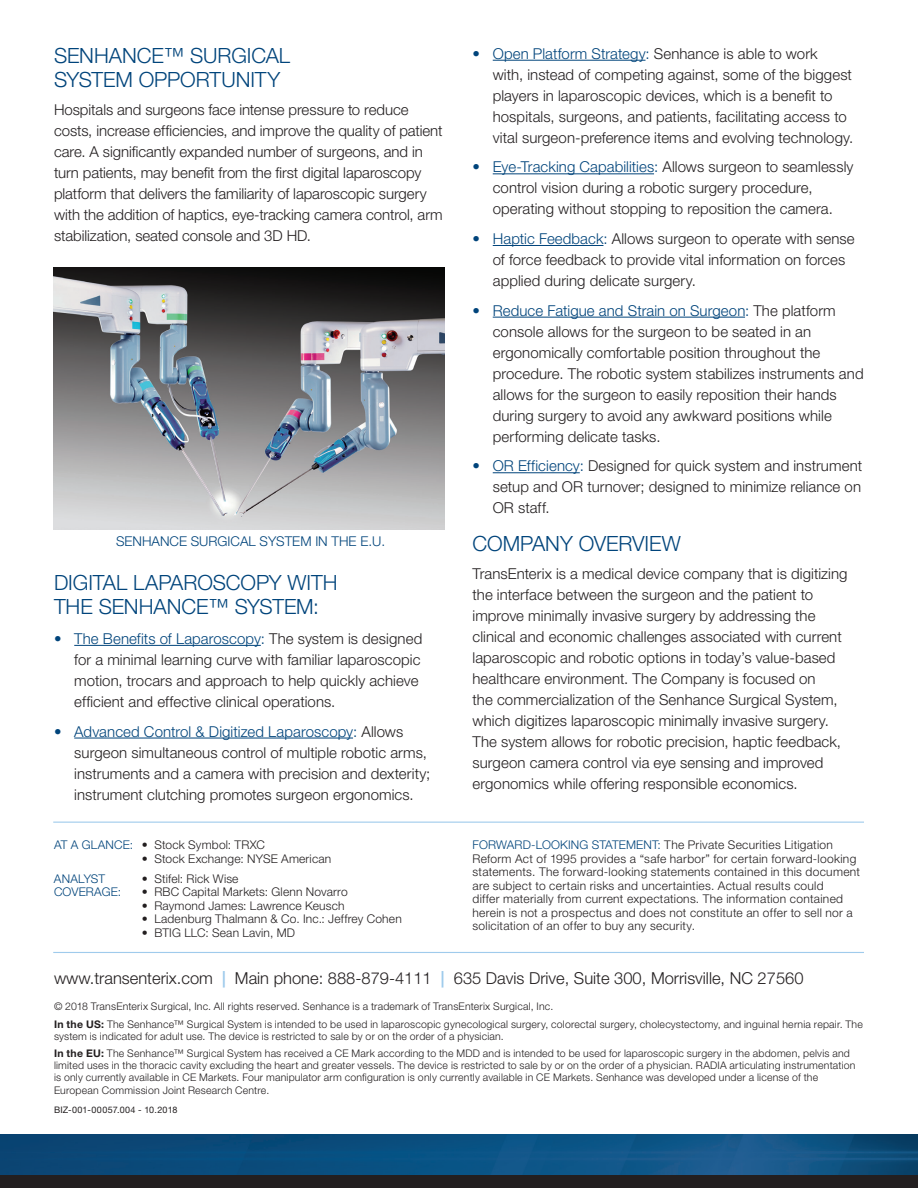
<style>
.page{position:relative;width:918px;height:1188px;background:#fff}
.page>*{position:absolute;margin:0;border:0;box-sizing:border-box;transform-origin:0 0}
.t1{font:300 21px/24px "Helvetica Neue LT Std";letter-spacing:-.005em;color:#00447b}
.t2{font:300 16.5px "Helvetica Neue LT Std";color:#231f20}
.t3{font:300 15px/21px "Helvetica Neue LT Std";letter-spacing:.005em;color:#231f20}
.t4{font:300 13.5px "Helvetica Neue LT Std";color:#00447b}
.t5{font:300 12px/13.5px "Helvetica Neue LT Std";letter-spacing:.02em;color:#231f20}
.t6{font:300 12px "Helvetica Neue LT Std";letter-spacing:.015em;color:#00447b}
.t7{font:300 10.5px/17.4px "Helvetica Neue LT Std";letter-spacing:.02em;color:#231f20}
.t8{font:9px "Helvetica Neue LT Std";letter-spacing:.025em;color:#231f20}
.s1{color:#00447b}
.s2{font-weight:700;color:#9fcbec}
.s3{font-weight:700}
</style>
<div class="page">
<hr style="left:74px;top:645px;width:187px;height:1px;background:#00447b">
<hr style="left:74px;top:738px;width:279px;height:1px;background:#00447b">
<hr style="left:493px;top:60px;width:153px;height:1px;background:#00447b">
<hr style="left:493px;top:173px;width:161px;height:1px;background:#00447b">
<hr style="left:493px;top:245px;width:110px;height:1px;background:#00447b">
<hr style="left:493px;top:317px;width:252px;height:1px;background:#00447b">
<hr style="left:493px;top:472px;width:87px;height:1px;background:#00447b">
<div style="left:0;top:1174px;width:918px;height:14px;background:#231f20"></div>
<img style="left:0;top:1134px;width:918px;height:40px">
<hr style="left:53px;top:822px;width:811px;height:1px;background:#9fcbec">
<hr style="left:53px;top:952px;width:811px;height:1px;background:#9fcbec">
<img style="left:53px;top:268px;width:392px;height:261px">
<h1 class="t1" style="left:54px;top:43px;width:238px">SENHANCE™ SURGICAL<br>SYSTEM OPPORTUNITY</h1>
<p class="t3" style="left:54px;top:99px;width:390px">Hospitals and surgeons face intense pressure to reduce costs, increase efficiencies, and improve the quality of patient care. A significantly expanded number of surgeons, and in turn patients, may benefit from the first digital laparoscopy platform that delivers the familiarity of laparoscopic surgery with the addition of haptics, eye-tracking camera control, arm stabilization, seated console and 3D HD.</p>
<p class="t4" style="left:116px;top:533px;width:271px">SENHANCE SURGICAL SYSTEM IN THE E.U.</p>
<h1 class="t1" style="left:54px;top:570px;width:285px">DIGITAL LAPAROSCOPY WITH<br>THE SENHANCE™ SYSTEM:</h1>
<p class="t3" style="left:74px;top:628px;width:350px;text-indent:-20px"><span class="s1">• The Benefits of Laparoscopy:</span> The system is designed for a minimal learning curve with familiar laparoscopic motion, trocars and approach to help quickly achieve efficient and effective clinical operations.</p>
<p class="t3" style="left:74px;top:720px;width:358px;text-indent:-20px"><span class="s1">• Advanced Control &amp; Digitized Laparoscopy:</span> Allows surgeon simultaneous control of multiple robotic arms, instruments and a camera with precision and dexterity; instrument clutching promotes surgeon ergonomics.</p>
<p class="t3" style="left:493px;top:43px;width:362px;text-indent:-20px"><span class="s1">• Open Platform Strategy:</span> Senhance is able to work<br>with, instead of competing against, some of the biggest players in laparoscopic devices, which is a benefit to hospitals, surgeons, and patients, facilitating access to vital surgeon-preference items and evolving technology.</p>
<p class="t3" style="left:493px;top:156px;width:362px;text-indent:-20px"><span class="s1">• Eye-Tracking Capabilities:</span> Allows surgeon to seamlessly control vision during a robotic surgery procedure, operating without stopping to reposition the camera.</p>
<p class="t3" style="left:493px;top:228px;width:363px;text-indent:-20px"><span class="s1">• Haptic Feedback:</span> Allows surgeon to operate with sense of force feedback to provide vital information on forces applied during delicate surgery.</p>
<p class="t3" style="left:493px;top:299px;width:372px;text-indent:-20px"><span class="s1">• Reduce Fatigue and Strain on Surgeon:</span> The platform console allows for the surgeon to be seated in an ergonomically comfortable position throughout the procedure. The robotic system stabilizes instruments and allows for the surgeon to easily reposition their hands during surgery to avoid any awkward positions while performing delicate tasks.</p>
<p class="t3" style="left:493px;top:455px;width:371px;text-align:justify;text-indent:-20px"><span class="s1">• OR Efficiency:</span> Designed for quick system and instrument setup and OR turnover; designed to minimize reliance on OR staff.</p>
<h1 class="t1" style="left:472px;top:531px;width:210px">COMPANY OVERVIEW</h1>
<p class="t3" style="left:472px;top:562px;width:377px">TransEnterix is a medical device company that is digitizing the interface between the surgeon and the patient to improve minimally invasive surgery by addressing the clinical and economic challenges associated with current laparoscopic and robotic options in today’s value-based healthcare environment. The Company is focused on<br>the commercialization of the Senhance Surgical System, which digitizes laparoscopic minimally invasive surgery.<br>The system allows for robotic precision, haptic feedback, surgeon camera control via eye sensing and improved ergonomics while offering responsible economics.</p>
<p class="t5" style="left:54px;top:838px;width:213px"><span class="s1">AT A GLANCE:</span> • Stock Symbol: TRXC</p>
<p class="t5" style="left:142px;top:851px;width:191px">• Stock Exchange: NYSE American</p>
<p class="t6" style="left:54px;top:871px;width:53px">ANALYST</p>
<p class="t5" style="left:142px;top:872px;width:98px">• Stifel: Rick Wise</p>
<p class="t6" style="left:54px;top:885px;width:69px">COVERAGE:</p>
<p class="t5" style="left:142px;top:885px;width:207px">• RBC Capital Markets: Glenn Novarro</p>
<p class="t5" style="left:142px;top:899px;width:204px">• Raymond James: Lawrence Keusch</p>
<p class="t5" style="left:142px;top:912px;width:262px">• Ladenburg Thalmann &amp; Co. Inc.: Jeffrey Cohen</p>
<p class="t5" style="left:142px;top:926px;width:155px">• BTIG LLC: Sean Lavin, MD</p>
<p class="t2" style="left:54px;top:968px;width:751px">www.transenterix.com <span class="s2">|</span> Main phone: 888-879-4111 <span class="s2">|</span> 635 Davis Drive, Suite 300, Morrisville, NC 27560</p>
<p class="t7" style="left:54px;top:998px;width:810px">© 2018 TransEnterix Surgical, Inc. All rights reserved. Senhance is a trademark of TransEnterix Surgical, Inc.<br><span class="s3">In the US:</span> The Senhance™ Surgical System is intended to be used in laparoscopic gynecological surgery, colorectal surgery, cholecystectomy, and inguinal hernia repair. The</p>
<p class="t7" style="left:54px;top:1027px;width:798px">system is indicated for adult use. The device is restricted to sale by or on the order of a physician.<br><span class="s3">In the EU:</span> The Senhance™ Surgical System has received a CE Mark according to the MDD and is intended to be used for laparoscopic surgery in the abdomen, pelvis and</p>
<p class="t7" style="left:54px;top:1059px;width:803px;line-height:12.3px">limited uses in the thoracic cavity excluding the heart and greater vessels. The device is restricted to sale by or on the order of a physician. RADIA articulating instrumentation is only currently available in CE Markets. Four manipulator arm configuration is only currently available in CE Markets. Senhance was developed under a license of the<br>European Commission Joint Research Centre.</p>
<p class="t8" style="left:54px;top:1104px;width:125px">BIZ-001-00057.004 - 10.2018</p>
<p class="t5" style="left:472px;top:838px;width:389px"><span class="s1">FORWARD-LOOKING STATEMENT:</span> The Private Securities Litigation Reform Act of 1995 provides a “safe harbor” for certain forward-looking statements. The forward-looking statements contained in this document are subject to certain risks and uncertainties. Actual results could<br>differ materially from current expectations. The information contained herein is not a prospectus and does not constitute an offer to sell nor a solicitation of an offer to buy any security.</p>
</div>
